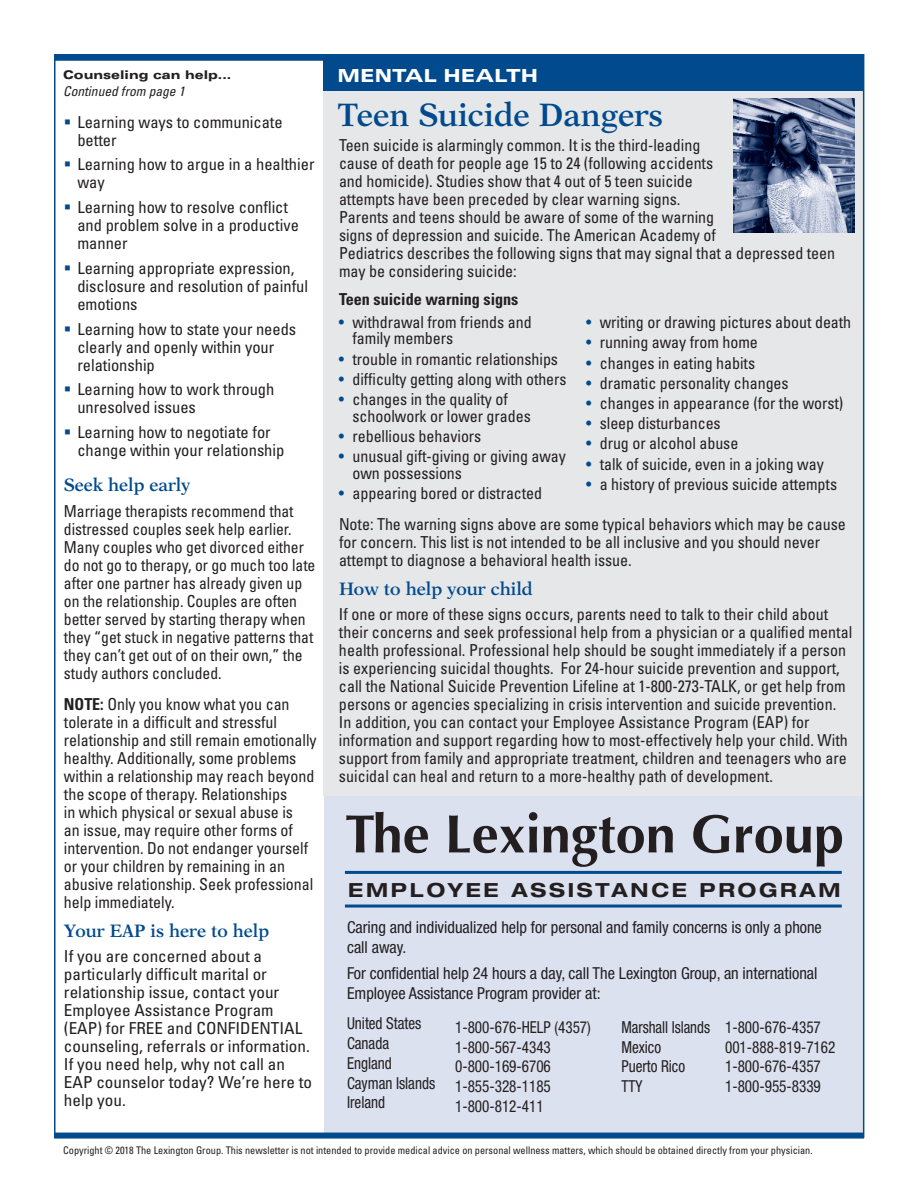
<style>
.page{position:relative;width:918px;height:1188px;background:#fff}
.page>*{position:absolute;margin:0;border:0;box-sizing:border-box;transform-origin:0 0}
.t1{font:700 54px "Optima";color:#231f20}
.t2{font:600 32.4px "New Aster";color:#004a8d}
.t3{font:700 expanded 19.5px "Helvetica Neue";letter-spacing:.14em;color:#231f20}
.t4{font:600 18px "New Aster";color:#004a8d}
.t5{font:900 expanded 18px "Univers";color:#fff}
.t6{font:condensed 16.5px/18px "Univers";color:#231f20}
.t7{font:condensed 16.5px/18px "Univers";color:#231f20;scale:.95 1}
.t8{font:condensed 16.5px/18px "Univers";color:#231f20;scale:1.04 1}
.t9{font:condensed 16.5px/19.8px "Helvetica Neue";color:#231f20}
.t10{font:condensed 16.5px/19.8px "Helvetica Neue";color:#231f20;scale:.92 1}
.t11{font:condensed 16.5px/19.8px "Helvetica Neue";color:#231f20;scale:.9 1}
.t12{font:condensed 16.5px "Univers";color:#231f20;scale:.96 1}
.t13{font:700 condensed 16.5px "Univers";color:#231f20}
.t14{font:italic condensed 13.5px "Univers";color:#231f20}
.t15{font:900 expanded 12px "Univers";color:#231f20}
.t16{font:condensed 10.5px "Univers";color:#231f20}
.s1{font-weight:700}
.s2{color:#004a8d}
</style>
<div class="page">
<div style="left:324px;top:795px;width:540px;height:339px;background:#dce1ef"></div>
<div style="left:324px;top:59px;width:539px;height:736px;background:#e6e7e9"></div>
<div style="left:54px;top:55px;width:809px;height:6px;background:#004a8d"></div>
<div style="left:54px;top:1133px;width:810px;height:6px;background:#004a8d"></div>
<div style="left:324px;top:56px;width:539px;height:35px;background:#004a8d"></div>
<img style="left:733px;top:99px;width:122px;height:133px">
<hr style="left:345px;top:871px;width:497px;height:3px;background:#004a8d">
<hr style="left:345px;top:905px;width:497px;height:3px;background:#004a8d">
<p class="t15" style="left:63px;top:68px;width:170px">Counseling can help...</p>
<p class="t14" style="left:63px;top:82px;width:123px">Continued from page 1</p>
<p class="t6" style="left:77px;top:113px;width:207px">Learning ways to communicate better</p>
<p class="t6" style="left:77px;top:155px;width:239px">Learning how to argue in a healthier way</p>
<p class="t6" style="left:77px;top:198px;width:223px">Learning how to resolve conflict and problem solve in a productive manner</p>
<p class="t6" style="left:77px;top:259px;width:232px">Learning appropriate expression, disclosure and resolution of painful emotions</p>
<p class="t6" style="left:77px;top:320px;width:220px">Learning how to state your needs clearly and openly within your relationship</p>
<p class="t6" style="left:77px;top:380px;width:199px">Learning how to work through unresolved issues</p>
<p class="t6" style="left:77px;top:423px;width:209px">Learning how to negotiate for change within your relationship</p>
<p class="t4" style="left:64px;top:474px;width:128px">Seek help early</p>
<p class="t7" style="left:64px;top:502px;width:266px">Marriage therapists recommend that distressed couples seek help earlier.<br>Many couples who get divorced either do not go to therapy, or go much too late after one partner has already given up on the relationship. Couples are often better served by starting therapy when they “get stuck in negative patterns that they can’t get out of on their own,” the study authors concluded.</p>
<p class="t6" style="left:64px;top:695px;width:254px"><span class="s1">NOTE:</span> Only you know what you can tolerate in a difficult and stressful relationship and still remain emotionally healthy. Additionally, some problems within a relationship may reach beyond the scope of therapy. Relationships<br>in which physical or sexual abuse is<br>an issue, may require other forms of intervention. Do not endanger yourself or your children by remaining in an abusive relationship. Seek professional help immediately.</p>
<p class="t4" style="left:64px;top:920px;width:207px">Your EAP is here to help</p>
<p class="t8" style="left:64px;top:947px;width:240px">If you are concerned about a particularly difficult marital or relationship issue, contact your<br>Employee Assistance Program (EAP) for FREE and CONFIDENTIAL counseling, referrals or information.<br>If you need help, why not call an<br>EAP counselor today? We’re here to help you.</p>
<p class="t5" style="left:338px;top:65px;width:202px">MENTAL HEALTH</p>
<h2 class="t2" style="left:338px;top:96px;width:327px">Teen Suicide Dangers</h2>
<p class="t6" style="left:339px;top:136px;width:498px">Teen suicide is alarmingly common. It is the third-leading<br>cause of death for people age 15 to 24 (following accidents<br>and homicide). Studies show that 4 out of 5 teen suicide<br>attempts have been preceded by clear warning signs.<br>Parents and teens should be aware of some of the warning<br>signs of depression and suicide. The American Academy of<br>Pediatrics describes the following signs that may signal that a depressed teen may be considering suicide:</p>
<p class="t13" style="left:339px;top:289px;width:181px">Teen suicide warning signs</p>
<p class="t6" style="left:352px;top:314px;width:181px;line-height:16.5px;text-indent:-13px"><span class="s2">•</span> withdrawal from friends and family members</p>
<p class="t6" style="left:339px;top:350px;width:221px"><span class="s2">•</span> trouble in romantic relationships</p>
<p class="t12" style="left:339px;top:369px;width:238px"><span class="s2">•</span> difficulty getting along with others</p>
<p class="t6" style="left:352px;top:391px;width:180px;line-height:16.5px;text-indent:-13px"><span class="s2">•</span> changes in the quality of schoolwork or lower grades</p>
<p class="t6" style="left:339px;top:427px;width:144px"><span class="s2">•</span> rebellious behaviors</p>
<p class="t6" style="left:352px;top:448px;width:215px;line-height:16.5px;text-indent:-13px"><span class="s2">•</span> unusual gift-giving or giving away own possessions</p>
<p class="t6" style="left:339px;top:484px;width:205px"><span class="s2">•</span> appearing bored or distracted</p>
<p class="t6" style="left:586px;top:313px;width:267px"><span class="s2">•</span> writing or drawing pictures about death</p>
<p class="t6" style="left:586px;top:333px;width:173px"><span class="s2">•</span> running away from home</p>
<p class="t6" style="left:586px;top:353px;width:170px"><span class="s2">•</span> changes in eating habits</p>
<p class="t6" style="left:586px;top:374px;width:204px"><span class="s2">•</span> dramatic personality changes</p>
<p class="t6" style="left:586px;top:394px;width:259px"><span class="s2">•</span> changes in appearance (for the worst)</p>
<p class="t6" style="left:586px;top:414px;width:136px"><span class="s2">•</span> sleep disturbances</p>
<p class="t6" style="left:586px;top:434px;width:154px"><span class="s2">•</span> drug or alcohol abuse</p>
<p class="t6" style="left:586px;top:455px;width:239px"><span class="s2">•</span> talk of suicide, even in a joking way</p>
<p class="t6" style="left:586px;top:475px;width:252px"><span class="s2">•</span> a history of previous suicide attempts</p>
<p class="t6" style="left:339px;top:515px;width:508px">Note: The warning signs above are some typical behaviors which may be cause for concern. This list is not intended to be all inclusive and you should never attempt to diagnose a behavioral health issue.</p>
<p class="t4" style="left:339px;top:578px;width:195px">How to help your child</p>
<p class="t6" style="left:339px;top:605px;width:515px">If one or more of these signs occurs, parents need to talk to their child about their concerns and seek professional help from a physician or a qualified mental health professional. Professional help should be sought immediately if a person is experiencing suicidal thoughts. For 24-hour suicide prevention and support, call the National Suicide Prevention Lifeline at 1-800-273-TALK, or get help from persons or agencies specializing in crisis intervention and suicide prevention.<br>In addition, you can contact your Employee Assistance Program (EAP) for information and support regarding how to most-effectively help your child. With support from family and appropriate treatment, children and teenagers who are suicidal can heal and return to a more-healthy path of development.</p>
<h1 class="t1" style="left:345px;top:803px;width:500px">The Lexington Group</h1>
<p class="t3" style="left:348px;top:878px;width:494px">EMPLOYEE ASSISTANCE PROGRAM</p>
<p class="t9" style="left:347px;top:918px;width:476px">Caring and individualized help for personal and family concerns is only a phone call away.</p>
<p class="t9" style="left:347px;top:963px;width:472px">For confidential help 24 hours a day, call The Lexington Group, an international<br>Employee Assistance Program provider at:</p>
<p class="t10" style="left:347px;top:1013px;width:97px">United States<br>Canada<br>England<br>Cayman Islands<br>Ireland</p>
<p class="t10" style="left:455px;top:1017px;width:149px">1-800-676-HELP (4357)<br>1-800-567-4343<br>0-800-169-6706<br>1-855-328-1185<br>1-800-812-411</p>
<p class="t11" style="left:621px;top:1017px;width:100px">Marshall Islands<br>Mexico<br>Puerto Rico<br>TTY</p>
<p class="t10" style="left:725px;top:1017px;width:121px">1-800-676-4357<br>001-888-819-7162<br>1-800-676-4357<br>1-800-955-8339</p>
<p class="t16" style="left:63px;top:1144px;width:751px">Copyright © 2018 The Lexington Group. This newsletter is not intended to provide medical advice on personal wellness matters, which should be obtained directly from your physician.</p>
</div>
